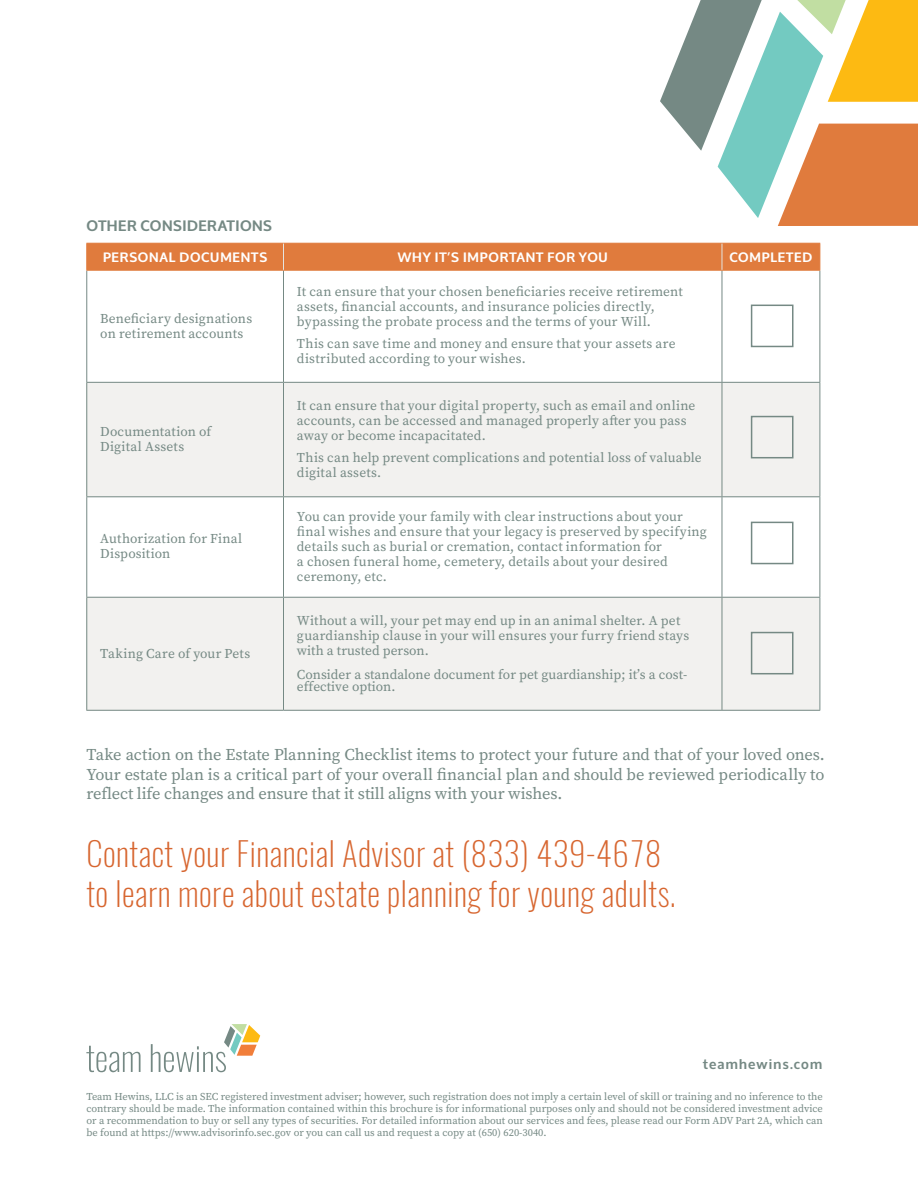
<style>
.page{position:relative;width:918px;height:1188px;background:#fff}
.page>*{position:absolute;margin:0;border:0;box-sizing:border-box;transform-origin:0 0}
.t1{font:200 33px/40.5px "Oswald";letter-spacing:.015em;color:#d76630}
.t2{font:16.5px/19.5px "Source Serif Variable";letter-spacing:-.01em;color:#758984;text-align:justify}
.t3{font:700 15px "Oxygen";letter-spacing:.035em;color:#758984}
.t4{font:13.5px/15px "Source Serif Variable";letter-spacing:.01em;color:#758984}
.t5{font:700 13.5px "Oxygen";letter-spacing:.06em;color:#fff}
.t6{font:700 13.5px "Oxygen";letter-spacing:.09em;color:#758984}
.t7{font:10.5px/12px "Source Serif Variable";color:#758984;text-align:justify}
.s1{font-family:"Source Serif Pro"}
</style>
<div class="page">
<svg style="left:660px;top:0;width:258px;height:226px"></svg>
<svg style="left:86px;top:1046px;width:55px;height:26px"></svg>
<svg style="left:151px;top:1024px;width:109px;height:48px"></svg>
<div style="left:86px;top:382px;width:733px;height:115px;background:#f2f1ef"></div>
<div style="left:86px;top:597px;width:733px;height:114px;background:#f2f1ef"></div>
<hr style="left:86px;top:271px;width:1px;height:111px;background:#758984">
<hr style="left:283px;top:271px;width:1px;height:111px;background:#758984">
<hr style="left:722px;top:271px;width:1px;height:111px;background:#758984">
<hr style="left:820px;top:271px;width:1px;height:111px;background:#758984">
<hr style="left:86px;top:382px;width:197px;height:1px;background:#758984">
<hr style="left:86px;top:383px;width:1px;height:113px;background:#758984">
<hr style="left:284px;top:382px;width:438px;height:1px;background:#758984">
<hr style="left:283px;top:383px;width:1px;height:113px;background:#758984">
<hr style="left:722px;top:382px;width:98px;height:1px;background:#758984">
<hr style="left:722px;top:383px;width:1px;height:113px;background:#758984">
<hr style="left:820px;top:383px;width:1px;height:113px;background:#758984">
<hr style="left:86px;top:496px;width:197px;height:1px;background:#758984">
<hr style="left:86px;top:497px;width:1px;height:100px;background:#758984">
<hr style="left:284px;top:496px;width:438px;height:1px;background:#758984">
<hr style="left:283px;top:497px;width:1px;height:100px;background:#758984">
<hr style="left:722px;top:496px;width:98px;height:1px;background:#758984">
<hr style="left:722px;top:497px;width:1px;height:100px;background:#758984">
<hr style="left:820px;top:497px;width:1px;height:100px;background:#758984">
<hr style="left:86px;top:597px;width:197px;height:1px;background:#758984">
<hr style="left:86px;top:598px;width:1px;height:112px;background:#758984">
<hr style="left:284px;top:597px;width:438px;height:1px;background:#758984">
<hr style="left:283px;top:598px;width:1px;height:112px;background:#758984">
<hr style="left:722px;top:597px;width:98px;height:1px;background:#758984">
<hr style="left:722px;top:598px;width:1px;height:112px;background:#758984">
<hr style="left:820px;top:598px;width:1px;height:112px;background:#758984">
<hr style="left:86px;top:710px;width:197px;height:1px;background:#758984">
<hr style="left:284px;top:710px;width:438px;height:1px;background:#758984">
<hr style="left:722px;top:710px;width:98px;height:1px;background:#758984">
<hr style="left:86px;top:270px;width:197px;height:1px;background:#e07b3d">
<hr style="left:284px;top:270px;width:438px;height:1px;background:#e07b3d">
<hr style="left:722px;top:270px;width:98px;height:1px;background:#e07b3d">
<div style="left:86px;top:243px;width:735px;height:27px;background:#e07b3d"></div>
<div style="left:751px;top:305px;width:43px;height:42px;border:2px solid #758984"></div>
<div style="left:751px;top:416px;width:43px;height:42px;border:2px solid #758984"></div>
<div style="left:751px;top:522px;width:43px;height:42px;border:2px solid #758984"></div>
<div style="left:751px;top:632px;width:43px;height:42px;border:2px solid #758984"></div>
<p class="t3" style="left:86px;top:216px;width:187px">OTHER CONSIDERATIONS</p>
<p class="t5" style="left:103px;top:249px;width:166px">PERSONAL DOCUMENTS</p>
<p class="t5" style="left:398px;top:249px;width:212px">WHY IT’S IMPORTANT FOR YOU</p>
<p class="t5" style="left:729px;top:249px;width:84px">COMPLETED</p>
<p class="t4" style="left:100px;top:311px;width:153px">Beneficiary designations on retirement accounts</p>
<p class="t4" style="left:100px;top:424px;width:112px">Documentation of<br>Digital Assets</p>
<p class="t4" style="left:100px;top:531px;width:143px">Authorization for Final<br>Disposition</p>
<p class="t4" style="left:100px;top:646px;width:152px">Taking Care of your Pets</p>
<p class="t4" style="left:297px;top:285px;width:387px">It can ensure that your chosen beneficiaries receive retirement assets, financial accounts, and insurance policies directly, bypassing the probate process and the terms of your Will.</p>
<p class="t4" style="left:297px;top:336px;width:380px">This can save time and money and ensure that your assets are distributed according to your wishes.</p>
<p class="t4" style="left:297px;top:398px;width:400px">It can ensure that your digital property, such as email and online accounts, can be accessed and managed properly after you pass away or become incapacitated.</p>
<p class="t4" style="left:297px;top:450px;width:406px">This can help prevent complications and potential loss of valuable digital assets.</p>
<p class="t4" style="left:297px;top:509px;width:411px">You can provide your family with clear instructions about your final wishes and ensure that your legacy is preserved by specifying details such as burial or cremation, contact information for<br>a chosen funeral home, cemetery, details about your desired ceremony, etc.</p>
<p class="t4" style="left:297px;top:613px;width:394px">Without a will, your pet may end up in an animal shelter. A pet guardianship clause in your will ensures your furry friend stays with a trusted person.</p>
<p class="t4" style="left:297px;top:668px;width:392px;line-height:12.8px">Consider a standalone document for pet guardianship<span class="s1">;</span> it’s a cost&shy;effective option.</p>
<p class="t2" style="left:86px;top:745px;width:740px">Take action on the Estate Planning Checklist items to protect your future and that of your loved ones.<br>Your estate plan is a critical part of your overall financial plan and should be reviewed periodically to reflect life changes and ensure that it still aligns with your wishes.</p>
<h1 class="t1" style="left:86px;top:833px;width:591px">Contact your Financial Advisor at (833) 439-4678 to learn more about estate planning for young adults.</h1>
<p class="t6" style="left:703px;top:1055px;width:121px">teamhewins.com</p>
<p class="t7" style="left:86px;top:1090px;width:738px">Team Hewins, LLC is an SEC registered investment adviser; however, such registration does not imply a certain level of skill or training and no inference to the contrary should be made. The information contained within this brochure is for informational purposes only and should not be considered investment advice or a recommendation to buy or sell any types of securities. For detailed information about our services and fees, please read our Form ADV Part 2A, which can be found at https://www.advisorinfo.sec.gov or you can call us and request a copy at (650) 620-3040.</p>
</div>
